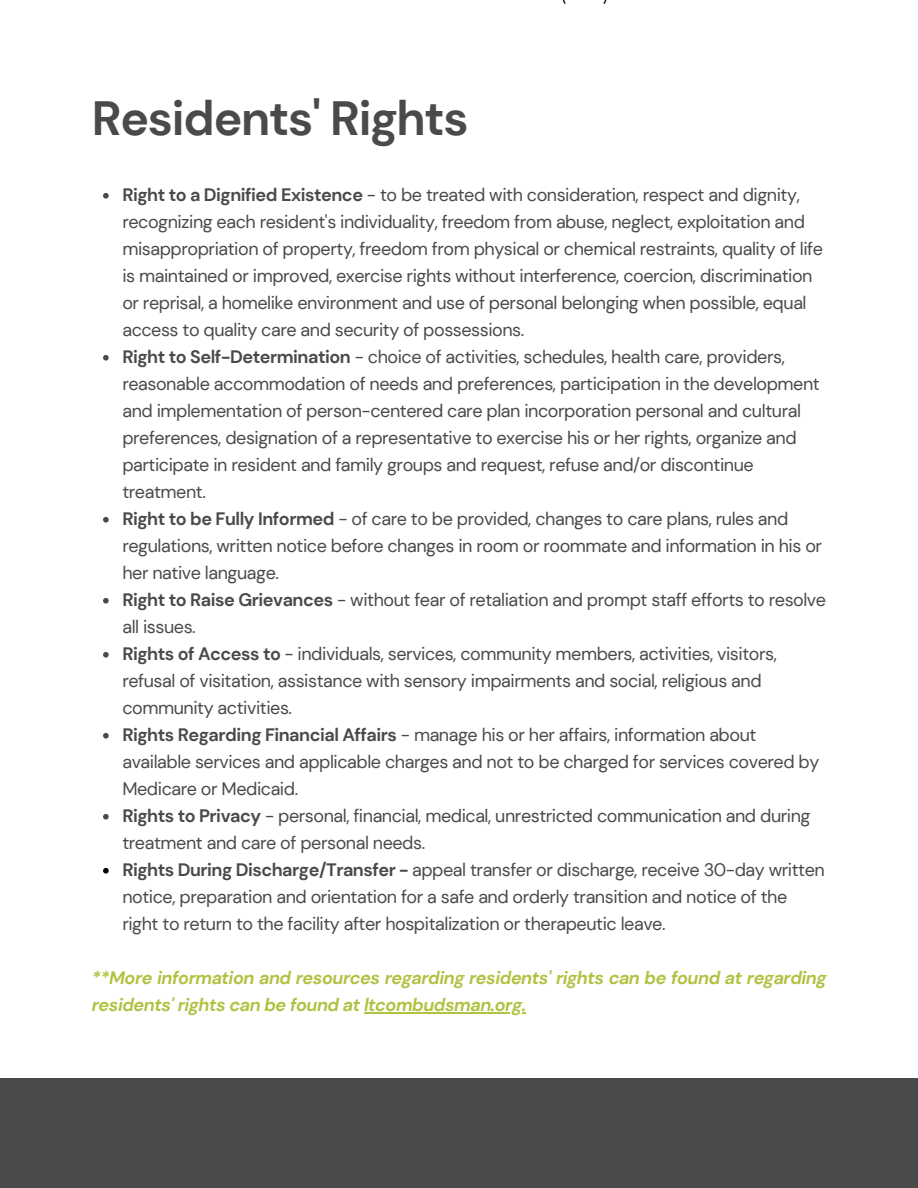
<style>
.page{position:relative;width:918px;height:1188px;background:#fff}
.page>*{position:absolute;margin:0;border:0;box-sizing:border-box;transform-origin:0 0}
.t1{font:700 48px "DM Sans";letter-spacing:-.025em;color:#4a4a4a}
.t2{font:18px/27px "DM Sans";letter-spacing:-.025em;color:#4a4a4a}
.t3{font:italic 700 18px/27px "DM Sans";letter-spacing:-.025em;color:#b1c140}
.s1{font-weight:700}
</style>
<div class="page">
<div style="left:0;top:1078px;width:918px;height:110px;background:#4a4a4a"></div>
<svg style="left:103px;top:193px;width:6px;height:6px"></svg>
<svg style="left:103px;top:355px;width:6px;height:6px"></svg>
<svg style="left:103px;top:517px;width:6px;height:6px"></svg>
<svg style="left:103px;top:598px;width:6px;height:6px"></svg>
<svg style="left:103px;top:652px;width:6px;height:6px"></svg>
<svg style="left:103px;top:733px;width:6px;height:6px"></svg>
<svg style="left:103px;top:814px;width:6px;height:6px"></svg>
<svg style="left:103px;top:868px;width:6px;height:6px"></svg>
<hr style="left:364px;top:1012px;width:162px;height:1px;background:#b1c140">
<h1 class="t1" style="left:92px;top:88px;width:379px">Residents' Rights</h1>
<h1 class="t2" style="left:122px;top:181px;width:702px"><span class="s1">Right to a Dignified Existence</span> - to be treated with consideration, respect and dignity, recognizing each resident's individuality, freedom from abuse, neglect, exploitation and misappropriation of property, freedom from physical or chemical restraints, quality of life is maintained or improved, exercise rights without interference, coercion, discrimination or reprisal, a homelike environment and use of personal belonging when possible, equal access to quality care and security of possessions.</h1>
<p class="t2" style="left:122px;top:343px;width:699px"><span class="s1">Right to Self-Determination</span> - choice of activities, schedules, health care, providers, reasonable accommodation of needs and preferences, participation in the development and implementation of person-centered care plan incorporation personal and cultural preferences, designation of a representative to exercise his or her rights, organize and participate in resident and family groups and request, refuse and/or discontinue treatment.</p>
<p class="t2" style="left:122px;top:505px;width:701px"><span class="s1">Right to be Fully Informed</span> - of care to be provided, changes to care plans, rules and regulations, written notice before changes in room or roommate and information in his or her native language.</p>
<p class="t2" style="left:122px;top:586px;width:705px"><span class="s1">Right to Raise Grievances</span> - without fear of retaliation and prompt staff efforts to resolve all issues.</p>
<p class="t2" style="left:122px;top:640px;width:656px"><span class="s1">Rights of Access to</span> - individuals, services, community members, activities, visitors, refusal of visitation, assistance with sensory impairments and social, religious and community activities.</p>
<p class="t2" style="left:122px;top:721px;width:699px"><span class="s1">Rights Regarding Financial Affairs</span> - manage his or her affairs, information about available services and applicable charges and not to be charged for services covered by<br>Medicare or Medicaid.</p>
<p class="t2" style="left:122px;top:802px;width:690px"><span class="s1">Rights to Privacy</span> - personal, financial, medical, unrestricted communication and during treatment and care of personal needs.</p>
<p class="t2" style="left:122px;top:856px;width:704px"><span class="s1">Rights During Discharge/Transfer -</span> appeal transfer or discharge, receive 30-day written notice, preparation and orientation for a safe and orderly transition and notice of the right to return to the facility after hospitalization or therapeutic leave.</p>
<p class="t3" style="left:92px;top:964px;width:736px">**More information and resources regarding residents' rights can be found at regarding residents' rights can be found at ltcombudsman.org.</p>
</div>
